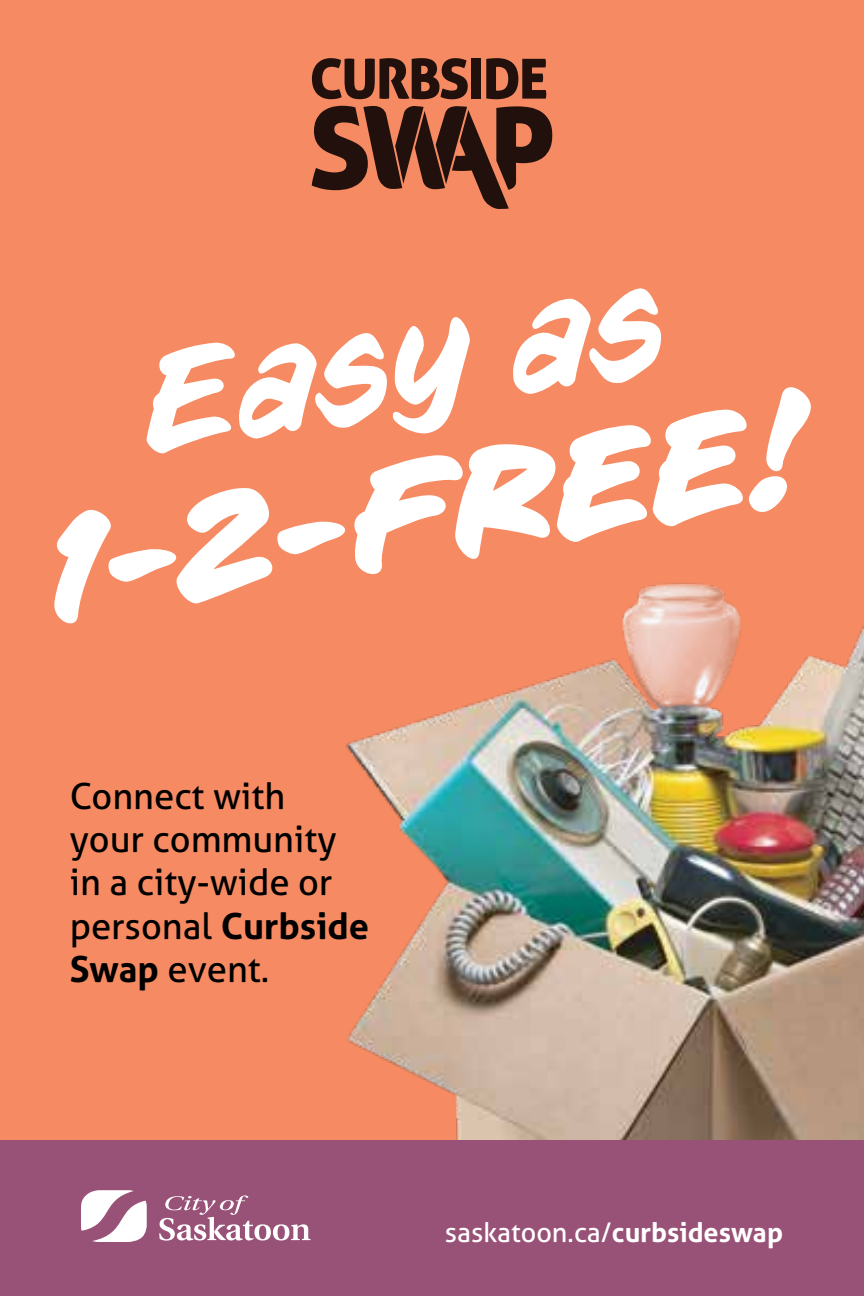
<style>
.page{position:relative;width:864px;height:1296px;background:#f68b63}
.page>*{position:absolute;margin:0;border:0;box-sizing:border-box;transform-origin:0 0}
.t1{font:italic 700 145.5px "CC Sign Language";color:#fff}
.t2{font:italic 145.5px "CC Sign Language";color:#fff}
.t3{font:36.3px/43.5px "Aller";color:#000}
.t4{font:27px "Aller";color:#fff}
.s1{font-weight:700}
</style>
<div class="page">
<img style="left:346px;top:583px;width:518px;height:557px">
<div style="left:0;top:1140px;width:864px;height:156px;background:#995277"></div>
<svg style="left:81px;top:1190px;width:66px;height:52px"></svg>
<svg style="left:159px;top:1195px;width:151px;height:46px"></svg>
<svg style="left:312px;top:58px;width:156px;height:41px"></svg>
<div style="left:472px;top:58px;width:9px;height:41px;background:#21100c"></div>
<svg style="left:486px;top:58px;width:60px;height:41px"></svg>
<svg style="left:312px;top:106px;width:240px;height:103px"></svg>
<h1 class="t2" style="left:128px;top:323px;width:529px;rotate:-9deg">Easy as</h1>
<h1 class="t1" style="left:32px;top:485px;width:772px;rotate:-9deg">1-2-FREE!</h1>
<p class="t3" style="left:70px;top:774px;width:301px">Connect with<br>your community in a city-wide or personal <span class="s1">Curbside<br>Swap</span> event.</p>
<p class="t4" style="left:445px;top:1215px;width:340px">saskatoon.ca/<span class="s1">curbsideswap</span></p>
</div>
